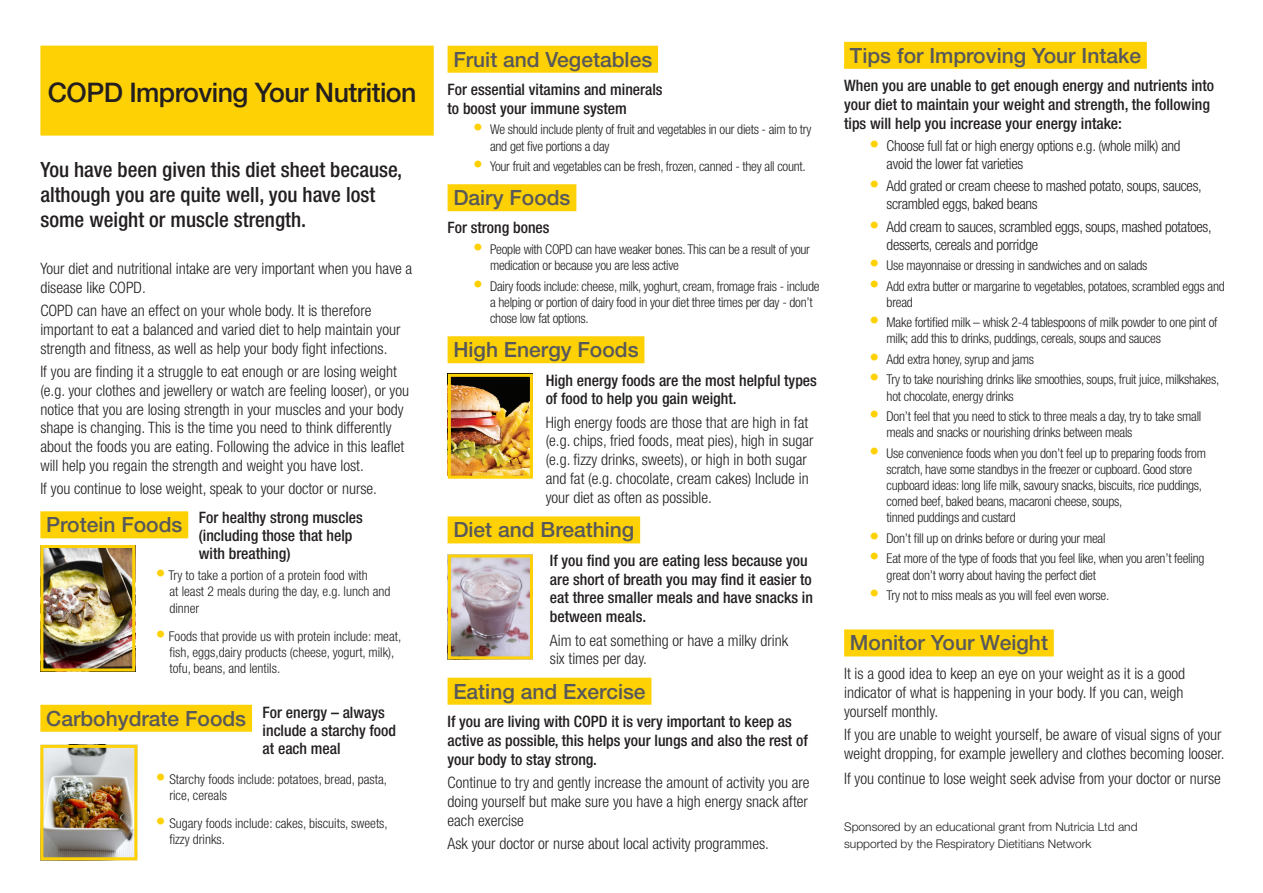
<style>
.page{position:relative;width:1263px;height:893px;background:#fff}
.page>*{position:absolute;margin:0;border:0;box-sizing:border-box;transform-origin:0 0}
.Paragraph_Style_1{font:500 27px "Helvetica Neue LT Std";letter-spacing:-.02em;color:#231f20}
.t1{font:500 21px "Helvetica Neue LT Std";color:#57585a}
.t2{font:500 condensed 21px/25.2px "Helvetica Neue LT";color:#231f20}
.t3{font:300 condensed 15.75px/18.9px "Helvetica Neue LT";color:#231f20}
.t4{font:500 condensed 15.75px/18.9px "Helvetica Neue LT";color:#231f20}
.t5{font:300 condensed 15px/18px "Helvetica Neue LT";letter-spacing:-.02em;color:#231f20}
.t6{font:300 condensed 13.5px/16.2px "Helvetica Neue LT";letter-spacing:-.02em;color:#231f20}
.t7{font:300 condensed 13.5px/16.2px "Helvetica Neue LT";color:#231f20}
.t8{font:300 12px/16.5px "Helvetica Neue LT Std";color:#231f20}
.s1{font-size:19.5px;color:#fed105}
</style>
<div class="page">
<div style="left:40px;top:46px;width:394px;height:90px;background:#fed105"></div>
<div style="left:40px;top:511px;width:148px;height:27px;background:#fed105"></div>
<div style="left:40px;top:705px;width:212px;height:27px;background:#fed105"></div>
<img style="left:44px;top:749px;width:89px;height:107px">
<div style="left:40px;top:745px;width:97px;height:115px;border:3px solid #fed105"></div>
<img style="left:44px;top:549px;width:87px;height:118px">
<div style="left:40px;top:545px;width:95px;height:126px;border:3px solid #fed105"></div>
<div style="left:448px;top:46px;width:210px;height:27px;background:#fed105"></div>
<div style="left:448px;top:184px;width:128px;height:27px;background:#fed105"></div>
<div style="left:448px;top:336px;width:196px;height:27px;background:#fed105"></div>
<div style="left:448px;top:516px;width:192px;height:27px;background:#fed105"></div>
<div style="left:448px;top:678px;width:203px;height:27px;background:#fed105"></div>
<img style="left:452px;top:558px;width:77px;height:97px">
<div style="left:448px;top:554px;width:85px;height:105px;border:3px solid #fed105"></div>
<img style="left:452px;top:378px;width:77px;height:97px">
<div style="left:448px;top:374px;width:85px;height:105px;border:3px solid #fed105"></div>
<div style="left:844px;top:42px;width:303px;height:27px;background:#fed105"></div>
<div style="left:844px;top:629px;width:210px;height:27px;background:#fed105"></div>
<p class="Paragraph_Style_1" style="left:48px;top:76px;width:370px">COPD Improving Your Nutrition</p>
<p class="t2" style="left:40px;top:157px;width:363px">You have been given this diet sheet because, although you are quite well, you have lost some weight or muscle strength.</p>
<p class="t3" style="left:40px;top:259px;width:373px">Your diet and nutritional intake are very important when you have a disease like COPD.</p>
<p class="t3" style="left:40px;top:301px;width:361px">COPD can have an effect on your whole body. It is therefore important to eat a balanced and varied diet to help maintain your strength and fitness, as well as help your body fight infections.</p>
<p class="t3" style="left:40px;top:362px;width:370px">If you are finding it a struggle to eat enough or are losing weight (e.g. your clothes and jewellery or watch are feeling looser), or you notice that you are losing strength in your muscles and your body shape is changing. This is the time you need to think differently about the foods you are eating. Following the advice in this leaflet will help you regain the strength and weight you have lost.</p>
<p class="t3" style="left:40px;top:479px;width:338px">If you continue to lose weight, speak to your doctor or nurse.</p>
<p class="t1" style="left:46px;top:512px;width:138px">Protein Foods</p>
<p class="t7" style="left:169px;top:567px;width:223px;text-indent:-14px"><span class="s1">•</span> Try to take a portion of a protein food with<br>at least 2 meals during the day, e.g. lunch and dinner</p>
<p class="t7" style="left:169px;top:628px;width:233px;text-indent:-14px"><span class="s1">•</span> Foods that provide us with protein include: meat, fish, eggs,dairy products (cheese, yogurt, milk), tofu, beans, and lentils.</p>
<p class="t1" style="left:46px;top:706px;width:201px">Carbohydrate Foods</p>
<p class="t4" style="left:199px;top:508px;width:166px;line-height:18px">For healthy strong muscles (including those that help with breathing)</p>
<p class="t4" style="left:263px;top:703px;width:135px;line-height:18px">For energy – always include a starchy food at each meal</p>
<p class="t7" style="left:169px;top:771px;width:219px;text-indent:-14px"><span class="s1">•</span> Starchy foods include: potatoes, bread, pasta, rice, cereals</p>
<p class="t7" style="left:169px;top:815px;width:220px;text-indent:-14px"><span class="s1">•</span> Sugary foods include: cakes, biscuits, sweets, fizzy drinks.</p>
<p class="t1" style="left:453px;top:47px;width:200px">Fruit and Vegetables</p>
<p class="t4" style="left:448px;top:80px;width:217px">For essential vitamins and minerals to boost your immune system</p>
<p class="t6" style="left:490px;top:121px;width:323px;text-indent:-17px"><span class="s1">•</span> We should include plenty of fruit and vegetables in our diets - aim to try and get five portions a day</p>
<p class="t6" style="left:473px;top:158px;width:334px"><span class="s1">•</span> Your fruit and vegetables can be fresh, frozen, canned - they all count.</p>
<p class="t1" style="left:453px;top:185px;width:119px">Dairy Foods</p>
<p class="t4" style="left:448px;top:218px;width:104px">For strong bones</p>
<p class="t6" style="left:490px;top:241px;width:321px;text-indent:-17px"><span class="s1">•</span> People with COPD can have weaker bones. This can be a result of your medication or because you are less active</p>
<p class="t6" style="left:490px;top:278px;width:331px;text-indent:-17px"><span class="s1">•</span> Dairy foods include: cheese, milk, yoghurt, cream, fromage frais - include a helping or portion of dairy food in your diet three times per day - don’t chose low fat options.</p>
<p class="t1" style="left:453px;top:337px;width:187px">High Energy Foods</p>
<p class="t4" style="left:546px;top:370px;width:273px">High energy foods are the most helpful types of food to help you gain weight.</p>
<p class="t3" style="left:546px;top:412px;width:269px">High energy foods are those that are high in fat (e.g. chips, fried foods, meat pies), high in sugar (e.g. fizzy drinks, sweets), or high in both sugar and fat (e.g. chocolate, cream cakes) Include in your diet as often as possible.</p>
<p class="t1" style="left:453px;top:517px;width:182px">Diet and Breathing</p>
<p class="t4" style="left:550px;top:550px;width:264px">If you find you are eating less because you are short of breath you may find it easier to eat three smaller meals and have snacks in between meals.</p>
<p class="t3" style="left:550px;top:630px;width:240px">Aim to eat something or have a milky drink six times per day.</p>
<p class="t1" style="left:453px;top:679px;width:194px">Eating and Exercise</p>
<p class="t4" style="left:448px;top:712px;width:362px">If you are living with COPD it is very important to keep as active as possible, this helps your lungs and also the rest of your body to stay strong.</p>
<p class="t3" style="left:448px;top:773px;width:364px;text-align:justify">Continue to try and gently increase the amount of activity you are doing yourself but make sure you have a high energy snack after each exercise</p>
<p class="t3" style="left:448px;top:834px;width:323px">Ask your doctor or nurse about local activity programmes.</p>
<p class="t1" style="left:850px;top:43px;width:293px">Tips for Improving Your Intake</p>
<p class="t4" style="left:844px;top:76px;width:371px">When you are unable to get enough energy and nutrients into your diet to maintain your weight and strength, the following tips will help you increase your energy intake:</p>
<p class="t5" style="left:887px;top:137px;width:295px;text-indent:-17px"><span class="s1">•</span> Choose full fat or high energy options e.g. (whole milk) and avoid the lower fat varieties</p>
<p class="t5" style="left:887px;top:177px;width:317px;text-indent:-17px"><span class="s1">•</span> Add grated or cream cheese to mashed potato, soups, sauces, scrambled eggs, baked beans</p>
<p class="t5" style="left:887px;top:217px;width:327px;text-indent:-17px"><span class="s1">•</span> Add cream to sauces, scrambled eggs, soups, mashed potatoes, desserts, cereals and porridge</p>
<p class="t6" style="left:870px;top:257px;width:279px"><span class="s1">•</span> Use mayonnaise or dressing in sandwiches and on salads</p>
<p class="t6" style="left:887px;top:278px;width:340px;text-indent:-17px"><span class="s1">•</span> Add extra butter or margarine to vegetables, potatoes, scrambled eggs and bread</p>
<p class="t6" style="left:887px;top:314px;width:332px;text-indent:-17px"><span class="s1">•</span> Make fortified milk – whisk 2-4 tablespoons of milk powder to one pint of milk; add this to drinks, puddings, cereals, soups and sauces</p>
<p class="t6" style="left:870px;top:351px;width:166px"><span class="s1">•</span> Add extra honey, syrup and jams</p>
<p class="t6" style="left:887px;top:371px;width:334px;text-indent:-17px"><span class="s1">•</span> Try to take nourishing drinks like smoothies, soups, fruit juice, milkshakes, hot chocolate, energy drinks</p>
<p class="t6" style="left:887px;top:408px;width:316px;text-indent:-17px"><span class="s1">•</span> Don’t feel that you need to stick to three meals a day, try to take small meals and snacks or nourishing drinks between meals</p>
<p class="t6" style="left:887px;top:445px;width:321px;text-indent:-17px"><span class="s1">•</span> Use convenience foods when you don’t feel up to preparing foods from scratch, have some standbys in the freezer or cupboard. Good store cupboard ideas: long life milk, savoury snacks, biscuits, rice puddings, corned beef, baked beans, macaroni cheese, soups,<br>tinned puddings and custard</p>
<p class="t6" style="left:870px;top:530px;width:237px"><span class="s1">•</span> Don’t fill up on drinks before or during your meal</p>
<p class="t6" style="left:887px;top:550px;width:319px;text-indent:-17px"><span class="s1">•</span> Eat more of the type of foods that you feel like, when you aren’t feeling great don’t worry about having the perfect diet</p>
<p class="t6" style="left:870px;top:587px;width:241px"><span class="s1">•</span> Try not to miss meals as you will feel even worse.</p>
<p class="t1" style="left:850px;top:630px;width:200px">Monitor Your Weight</p>
<p class="t3" style="left:844px;top:664px;width:342px;text-align:justify">It is a good idea to keep an eye on your weight as it is a good indicator of what is happening in your body. If you can, weigh yourself monthly.</p>
<p class="t3" style="left:844px;top:725px;width:382px">If you are unable to weight yourself, be aware of visual signs of your weight dropping, for example jewellery and clothes becoming looser.</p>
<p class="t3" style="left:844px;top:769px;width:378px">If you continue to lose weight seek advise from your doctor or nurse</p>
<p class="t8" style="left:844px;top:819px;width:295px">Sponsored by an educational grant from Nutricia Ltd and supported by the Respiratory Dietitians Network</p>
</div>
